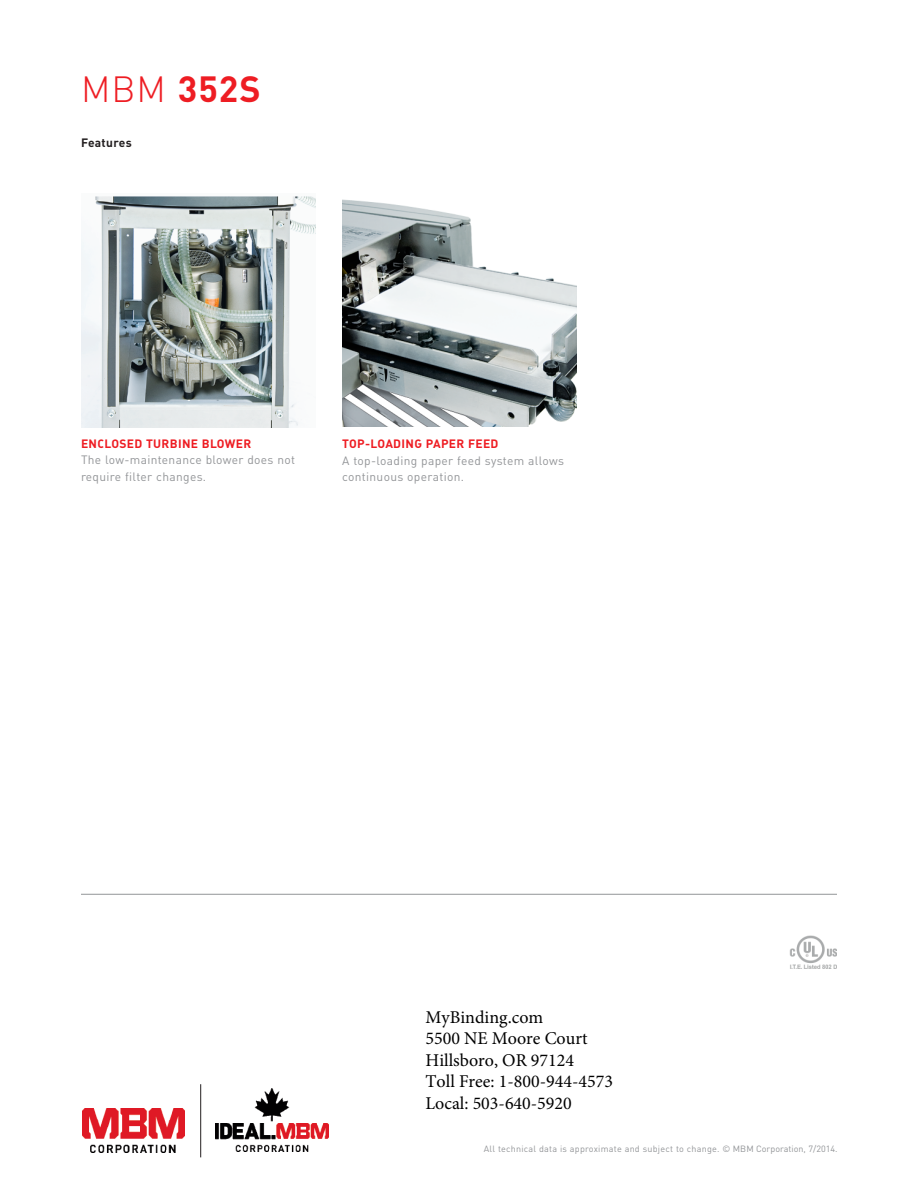
<style>
.page{position:relative;width:918px;height:1188px;background:#fff}
.page>*{position:absolute;margin:0;border:0;box-sizing:border-box;transform-origin:0 0}
.t1{font:700 36px "DIN";color:#ee1d23}
.t2{font:18px/21.6px "Minion Pro";color:#000}
.t3{font:12px/16.5px "DIN";letter-spacing:.025em;color:#939598}
.t4{font:700 12px "DIN";letter-spacing:.025em;color:#ee1d23}
.t5{font:700 12px "DIN";letter-spacing:.025em;color:#231f20}
.t6{font:9px "DIN";letter-spacing:.025em;color:#939598}
.s1{font-weight:300}
</style>
<div class="page">
<img style="left:81px;top:196px;width:235px;height:232px">
<img style="left:789px;top:935px;width:47px;height:34px">
<img style="left:82px;top:1108px;width:103px;height:44px">
<img style="left:215px;top:1089px;width:113px;height:63px">
<hr style="left:200px;top:1084px;width:1px;height:73px;background:#231f20">
<hr style="left:81px;top:894px;width:756px;height:1px;background:#939598">
<img style="left:342px;top:199px;width:235px;height:228px">
<h1 class="t1" style="left:81px;top:68px;width:181px"><span class="s1">MBM</span> 352S</h1>
<p class="t5" style="left:81px;top:135px;width:52px">Features</p>
<p class="t4" style="left:81px;top:437px;width:172px">ENCLOSED TURBINE BLOWER</p>
<p class="t3" style="left:81px;top:452px;width:216px">The low-maintenance blower does not require filter changes.</p>
<p class="t4" style="left:342px;top:437px;width:158px">TOP-LOADING PAPER FEED</p>
<p class="t3" style="left:342px;top:452px;width:223px">A top-loading paper feed system allows continuous operation.</p>
<h2 class="t2" style="left:426px;top:1006px;width:189px">MyBinding.com<br>5500 NE Moore Court<br>Hillsboro, OR 97124<br>Toll Free: 1-800-944-4573<br>Local: 503-640-5920</h2>
<p class="t6" style="left:484px;top:1144px;width:355px">All technical data is approximate and subject to change. © MBM Corporation, 7/2014.</p>
</div>
